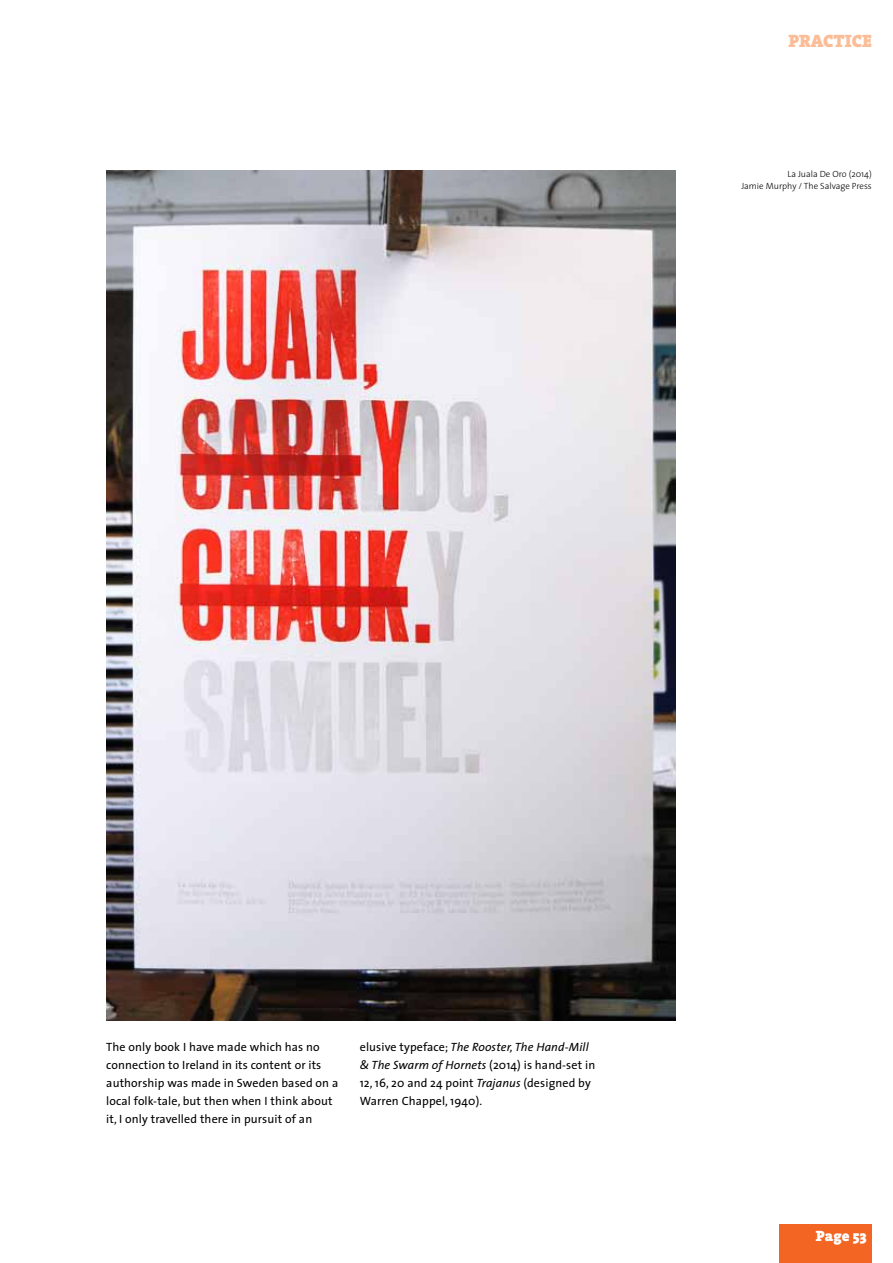
<style>
.page{position:relative;width:893px;height:1263px;background:#fff}
.page>*{position:absolute;margin:0;border:0;box-sizing:border-box;transform-origin:0 0}
.t1{font:18px "The Serif Black Caps";color:#fbbd97}
.t2{font:900 15px "The Serif";color:#fff}
.t3{font:12px/18px "The Sans";letter-spacing:.01em;color:#000}
.t4{font:300 9px/12px "The Sans";color:#000;text-align:right}
.s1{font-style:italic}
</style>
<div class="page">
<div style="left:780px;top:1225px;width:92px;height:38px;background:#f26522"></div>
<img style="left:106px;top:170px;width:569px;height:850px">
<h1 class="t1" style="left:788px;top:25px;width:85px">PRACTICE</h1>
<p class="t4" style="left:741px;top:167px;width:132px">La Juala De Oro (2014)<br>Jamie Murphy / The Salvage Press</p>
<p class="t3" style="left:106px;top:1037px;width:233px">The only book I have made which has no connection to Ireland in its content or its authorship was made in Sweden based on a local folk-tale, but then when I think about it, I only travelled there in pursuit of an</p>
<p class="t3" style="left:360px;top:1037px;width:237px">elusive typeface; <span class="s1">The Rooster, The Hand-Mill &amp; The Swarm of Hornets</span> (2014) is hand-set in 12, 16, 20 and 24 point <span class="s1">Trajanus</span> (designed by Warren Chappel, 1940).</p>
<p class="t2" style="left:816px;top:1223px;width:52px">Page 53</p>
</div>
